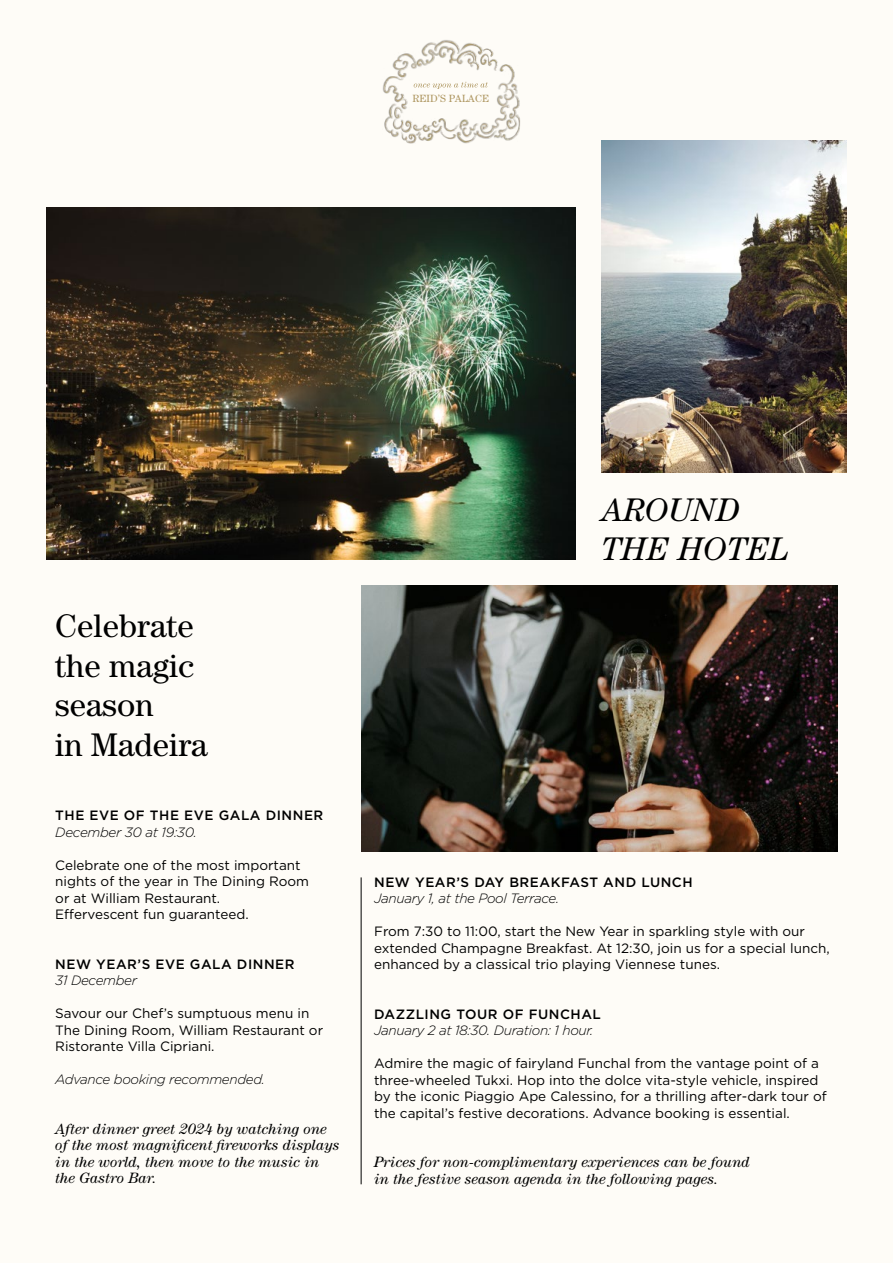
<style>
.page{position:relative;width:893px;height:1263px;background:#fefcf7}
.page>*{position:absolute;margin:0;border:0;box-sizing:border-box;transform-origin:0 0}
.t1{font:32.85px/39.3px "Century Std";color:#000}
.t2{font:italic 32.85px/39.3px "Century Std";color:#000}
.t3{font:italic 15px/16.5px "Century Std";color:#000}
.t4{font:13.5px/16.5px "Gotham";color:#000}
.t5{font:italic 300 13.5px "Gotham";letter-spacing:-.025em;color:#000}
.t6{font:500 13.5px "Gotham";letter-spacing:.04em;color:#000}
.t7{font:10.5px "Century Std";letter-spacing:.01em;color:#ae9660}
</style>
<div class="page">
<img style="left:382px;top:40px;width:138px;height:104px">
<svg style="left:414px;top:82px;width:74px;height:7px"></svg>
<img style="left:47px;top:207px;width:529px;height:353px">
<img style="left:361px;top:585px;width:477px;height:266px">
<img style="left:601px;top:140px;width:245px;height:332px">
<hr style="left:361px;top:877px;width:1px;height:307px;background:#000">
<p class="t7" style="left:412px;top:92px;width:78px">REID’S PALACE</p>
<h1 class="t1" style="left:55px;top:606px;width:154px">Celebrate the magic season<br>in Madeira</h1>
<p class="t6" style="left:55px;top:807px;width:270px">THE EVE OF THE EVE GALA DINNER</p>
<p class="t5" style="left:55px;top:823px;width:143px">December 30 at 19:30.</p>
<p class="t4" style="left:55px;top:856px;width:255px">Celebrate one of the most important nights of the year in The Dining Room or at William Restaurant.<br>Effervescent fun guaranteed.</p>
<p class="t6" style="left:55px;top:955px;width:241px">NEW YEAR’S EVE GALA DINNER</p>
<p class="t5" style="left:55px;top:972px;width:83px">31 December</p>
<p class="t4" style="left:55px;top:1005px;width:269px">Savour our Chef’s sumptuous menu in<br>The Dining Room, William Restaurant or<br>Ristorante Villa Cipriani.</p>
<p class="t5" style="left:55px;top:1071px;width:211px">Advance booking recommended.</p>
<p class="t3" style="left:55px;top:1120px;width:286px">After dinner greet 2024 by watching one of the most magnificent fireworks displays in the world, then move to the music in the Gastro Bar.</p>
<h1 class="t2" style="left:601px;top:489px;width:189px">AROUND<br>THE HOTEL</h1>
<p class="t6" style="left:374px;top:873px;width:320px">NEW YEAR’S DAY BREAKFAST AND LUNCH</p>
<p class="t5" style="left:374px;top:890px;width:186px">January 1, at the Pool Terrace.</p>
<p class="t4" style="left:374px;top:923px;width:457px">From 7:30 to 11:00, start the New Year in sparkling style with our extended Champagne Breakfast. At 12:30, join us for a special lunch, enhanced by a classical trio playing Viennese tunes.</p>
<p class="t6" style="left:374px;top:1005px;width:228px">DAZZLING TOUR OF FUNCHAL</p>
<p class="t5" style="left:374px;top:1022px;width:221px">January 2 at 18:30. Duration: 1 hour.</p>
<p class="t4" style="left:374px;top:1055px;width:454px">Admire the magic of fairyland Funchal from the vantage point of a three-wheeled Tukxi. Hop into the dolce vita-style vehicle, inspired by the iconic Piaggio Ape Calessino, for a thrilling after-dark tour of the capital’s festive decorations. Advance booking is essential.</p>
<p class="t3" style="left:374px;top:1154px;width:377px">Prices for non-complimentary experiences can be found in the festive season agenda in the following pages.</p>
</div>
